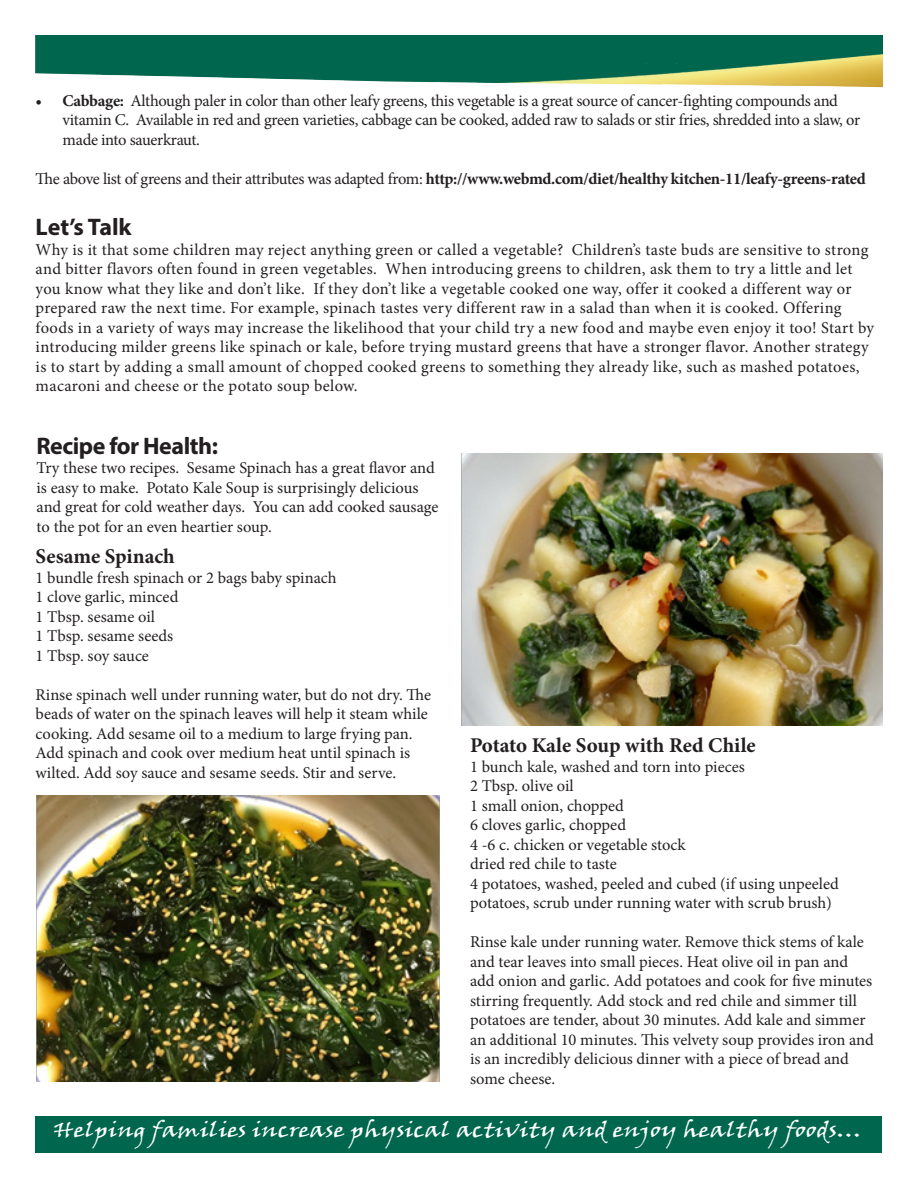
<style>
.page{position:relative;width:918px;height:1188px;background:#fff}
.page>*{position:absolute;margin:0;border:0;box-sizing:border-box;transform-origin:0 0}
.t1{font:700 24px "Myriad Pro";letter-spacing:-.02em;color:#231f20}
.t2{font:21px "Viner Hand ITC";color:#fff;scale:1.2 1}
.t3{font:700 21px "Minion Pro";color:#231f20}
.t4{font:16.5px/19.5px "Minion Pro";color:#231f20}
.t5{font:16.5px/19.5px "Minion Pro";letter-spacing:.02em;color:#231f20}
.t6{font:16.5px/19.5px "Minion Pro";letter-spacing:-.02em;color:#231f20}
.t7{font:700 16.5px "Minion Pro";letter-spacing:-.02em;color:#231f20}
.s1{font-weight:700}
.s2{font-weight:400}
</style>
<div class="page">
<div style="left:35px;top:1116px;width:846px;height:36px;background:#00674e"></div>
<img style="left:36px;top:36px;width:846px;height:52px">
<img style="left:36px;top:796px;width:404px;height:286px">
<img style="left:461px;top:454px;width:422px;height:271px">
<p class="t6" style="left:63px;top:91px;width:799px;text-indent:-27px"><span class="s1">• Cabbage:</span> Although paler in color than other leafy greens, this vegetable is a great source of cancer-fighting compounds and vitamin C. Available in red and green varieties, cabbage can be cooked, added raw to salads or stir fries, shredded into a slaw, or made into sauerkraut.</p>
<p class="t7" style="left:36px;top:167px;width:832px"><span class="s2">The above list of greens and their attributes was adapted from:</span> http://www.webmd.com/diet/healthy kitchen-11/leafy-greens-rated</p>
<h1 class="t1" style="left:36px;top:211px;width:97px">Let’s Talk</h1>
<p class="t5" style="left:36px;top:240px;width:840px">Why is it that some children may reject anything green or called a vegetable? Children’s taste buds are sensitive to strong and bitter flavors often found in green vegetables. When introducing greens to children, ask them to try a little and let you know what they like and don’t like. If they don’t like a vegetable cooked one way, offer it cooked a different way or prepared raw the next time. For example, spinach tastes very different raw in a salad than when it is cooked. Offering foods in a variety of ways may increase the likelihood that your child try a new food and maybe even enjoy it too! Start by introducing milder greens like spinach or kale, before trying mustard greens that have a stronger flavor. Another strategy is to start by adding a small amount of chopped cooked greens to something they already like, such as mashed potatoes, macaroni and cheese or the potato soup below.</p>
<h1 class="t1" style="left:37px;top:430px;width:183px">Recipe for Health:</h1>
<p class="t4" style="left:37px;top:458px;width:403px">Try these two recipes. Sesame Spinach has a great flavor and is easy to make. Potato Kale Soup is surprisingly delicious and great for cold weather days. You can add cooked sausage to the pot for an even heartier soup.</p>
<p class="t3" style="left:36px;top:542px;width:141px">Sesame Spinach</p>
<p class="t4" style="left:36px;top:568px;width:302px">1 bundle fresh spinach or 2 bags baby spinach<br>1 clove garlic, minced<br>1 Tbsp. sesame oil<br>1 Tbsp. sesame seeds<br>1 Tbsp. soy sauce</p>
<p class="t4" style="left:36px;top:685px;width:397px">Rinse spinach well under running water, but do not dry. The beads of water on the spinach leaves will help it steam while cooking. Add sesame oil to a medium to large frying pan.<br>Add spinach and cook over medium heat until spinach is wilted. Add soy sauce and sesame seeds. Stir and serve.</p>
<p class="t3" style="left:470px;top:731px;width:287px">Potato Kale Soup with Red Chile</p>
<p class="t4" style="left:470px;top:757px;width:370px">1 bunch kale, washed and torn into pieces<br>2 Tbsp. olive oil<br>1 small onion, chopped<br>6 cloves garlic, chopped<br>4 -6 c. chicken or vegetable stock<br>dried red chile to taste<br>4 potatoes, washed, peeled and cubed (if using unpeeled potatoes, scrub under running water with scrub brush)</p>
<p class="t4" style="left:470px;top:932px;width:405px">Rinse kale under running water. Remove thick stems of kale and tear leaves into small pieces. Heat olive oil in pan and add onion and garlic. Add potatoes and cook for five minutes stirring frequently. Add stock and red chile and simmer till potatoes are tender, about 30 minutes. Add kale and simmer an additional 10 minutes. This velvety soup provides iron and is an incredibly delicious dinner with a piece of bread and some cheese.</p>
<p class="t2" style="left:54px;top:1117px;width:676px">Helping families increase physical activity and enjoy healthy foods…</p>
</div>
